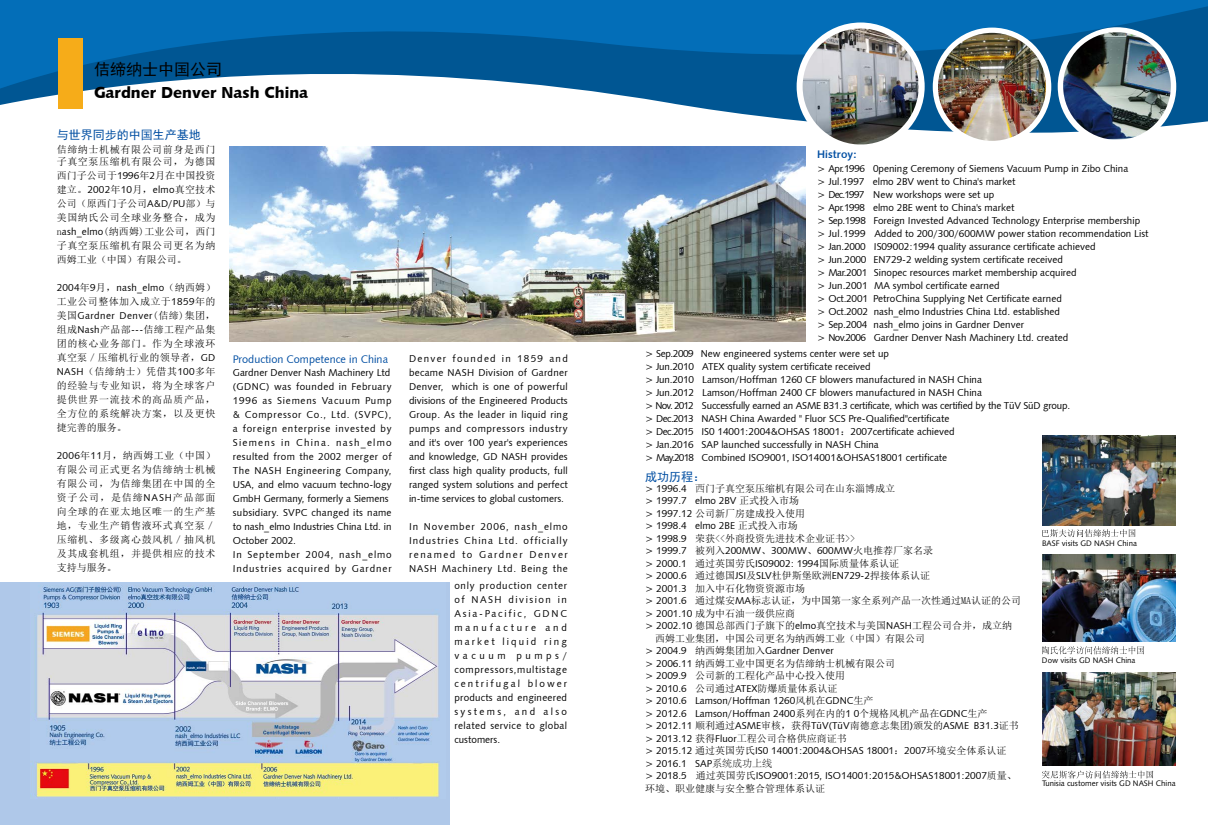
<style>
.page{position:relative;width:1208px;height:825px;background:#fff}
.page>*{position:absolute;margin:0;border:0;box-sizing:border-box;transform-origin:0 0}
.t1{font:16px "Humanist 531 BT Black A";color:#000}
.t2{font:16px "Sim Hei";color:#000}
.t3{font:12px "Sim Hei";color:#004ea2}
.t4{font:11px "Humanist 531 BT Roman A";color:#004ea2}
.t5{font:11px "Humanist 531 BT Bold A";color:#004ea2}
.t6{font:10px/14px "Humanist 531 BT Roman A";color:#000}
.t7{font:10px/14px "Sim Sun";color:#000;text-align:justify}
.t8{font:10px/14px "Humanist 531 BT Roman A";letter-spacing:.04em;color:#000}
.t9{font:10px/12px "Sim Sun";letter-spacing:.06em;color:#000}
.t10{font:10px "Humanist 531 BT Roman A";letter-spacing:.025em;color:#000}
.t11{font:10px "Sim Sun";letter-spacing:.04em;color:#000}
.t12{font:8px "Humanist 531 BT Roman A";color:#000}
.s1{font-family:"Humanist 531 BT Roman A"}
.s2{font-family:"Sim Sun"}
.s3{font-family:"Adobe Song Std";font-weight:300}
</style>
<div class="page">
<div style="left:0;top:583px;width:450px;height:242px;background:#afc8e9"></div>
<svg style="left:0;top:89px;width:1208px;height:44px"></svg>
<svg style="left:0;top:0;width:1208px;height:89px;background:#0f6cad"></svg>
<div style="left:796px;top:23px;width:128px;height:128px;background:#fff;border-radius:50%"></div>
<div style="left:932px;top:28px;width:119px;height:118px;background:#fff;border-radius:50%"></div>
<img style="left:938px;top:33px;width:108px;height:108px;border-radius:54px">
<svg style="left:1057px;top:27px;width:119px;height:119px"></svg>
<img style="left:1063px;top:32px;width:107px;height:108px;border-radius:54px">
<img style="left:802px;top:29px;width:116px;height:115px;border-radius:57px">
<img style="left:1042px;top:435px;width:133px;height:90px">
<img style="left:1042px;top:555px;width:133px;height:87px">
<img style="left:1042px;top:672px;width:133px;height:93px">
<svg style="left:1042px;top:646px;width:102px;height:8px"></svg>
<svg style="left:1042px;top:770px;width:111px;height:8px"></svg>
<div style="left:58px;top:38px;width:24px;height:71px;background:#f6ac19"></div>
<svg style="left:1042px;top:529px;width:93px;height:8px"></svg>
<img style="left:31px;top:586px;width:408px;height:213px">
<img style="left:229px;top:146px;width:576px;height:195px">
<h1 class="t2" style="left:94px;top:62px;width:130px">佶缔纳士中国公司</h1>
<h1 class="t1" style="left:94px;top:83px;width:216px">Gardner Denver Nash China</h1>
<p class="t3" style="left:57px;top:128px;width:145px">与世界同步的中国生产基地</p>
<p class="t9" style="left:57px;top:144px;width:160px">佶缔纳士机械有限公司前身是西门子真空泵压缩机有限公司，为德国</p>
<p class="t7" style="left:57px;top:169px;width:160px">西门子公司于<span class="s1">1996</span>年<span class="s1">2</span>月在中国投资建立。<span class="s1">2002</span>年<span class="s1">10</span>月，<span class="s1">elmo</span>真空技术公司（原西门子公司<span class="s1">A&amp;D/PU</span>部）与美国纳氏公司全球业务整合，成为n<span class="s1">ash_elmo</span>(纳西姆)工业公司，西门子真空泵压缩机有限公司更名为纳西姆工业（中国）有限公司。</p>
<p class="t10" style="left:57px;top:281px;width:160px">2004<span class="s2">年</span>9<span class="s2">月，</span>nash_elmo<span class="s2">（纳西姆）</span></p>
<p class="t11" style="left:57px;top:297px;width:160px">工业公司整体加入成立于<span class="s1">1859</span>年的</p>
<p class="t8" style="left:57px;top:309px;width:160px"><span class="s2">美国</span>Gardner Denver<span class="s2">(佶缔)集团，</span></p>
<p class="t7" style="left:57px;top:323px;width:160px">组成<span class="s1">Nash</span>产品部<span class="s1">---</span>佶缔工程产品集团的核心业务部门。作为全球液环真空泵／压缩机行业的领导者，<span class="s1">GD NASH</span>（佶缔纳士）凭借其<span class="s1">100</span>多年的经验与专业知识，将为全球客户提供世界一流技术的高品质产品，全方位的系统解决方案，以及更快捷完善的服务。</p>
<p class="t7" style="left:57px;top:449px;width:160px"><span class="s1">2006</span>年<span class="s1">11</span>月，纳西姆工业（中国）有限公司正式更名为佶缔纳士机械有限公司，为佶缔集团在中国的全资子公司，是佶缔<span class="s1">NASH</span>产品部面向全球的在亚太地区唯一的生产基地，专业生产销售液环式真空泵／压缩机、多级离心鼓风机／抽风机及其成套机组，并提供相应的技术支持与服务。</p>
<p class="t4" style="left:233px;top:352px;width:157px">Production Competence in China</p>
<p class="t8" style="left:233px;top:365px;width:160px">Gardner Denver Nash Machinery Ltd (GDNC) was founded in February<br>1996 as Siemens Vacuum Pump &amp; Compressor Co., Ltd. (SVPC), a foreign enterprise invested by<br>Siemens in China. nash_elmo resulted from the 2002 merger of<br>The NASH Engineering Company,<br>USA, and elmo vacuum techno-logy<br>GmbH Germany, formerly a Siemens subsidiary. SVPC changed its name to nash_elmo Industries China Ltd. in<br>October 2002.<br>In September 2004, nash_elmo<br>Industries acquired by Gardner</p>
<p class="t6" style="left:409px;top:351px;width:160px;text-align:justify">Denver founded in 1859 and became NASH Division of Gardner Denver, which is one of powerful divisions of the Engineered Products Group. As the leader in liquid ring pumps and compressors industry and it's over 100 year's experiences and knowledge, GD NASH provides first class high quality products, full ranged system solutions and perfect in-time services to global customers.</p>
<p class="t6" style="left:409px;top:519px;width:160px;text-align:justify">In November 2006, nash_elmo Industries China Ltd. officially renamed to Gardner Denver NASH Machinery Ltd. Being the</p>
<p class="t6" style="left:454px;top:578px;width:114px;text-align:justify">only production center of NASH division in Asia-Pacific, GDNC manufacture and market liquid ring vacuum pumps/ compressors,multistage centrifugal blower products and engineered systems, and also related service to global customers.</p>
<p class="t5" style="left:817px;top:148px;width:41px">Histroy:</p>
<p class="t6" style="left:817px;top:162px;width:333px;line-height:13px">&gt; Apr.1996 0pening Ceremony of Siemens Vacuum Pump in Zibo China<br>&gt; Jul.1997 elmo 2BV went to China's market<br>&gt; Dec.1997 New workshops were set up<br>&gt; Apr.1998 elmo 2BE went to China's market<br>&gt; Sep.1998 Foreign Invested Advanced Technology Enterprise membership &gt; Jul.1999 Added to 200/300/600MW power station recommendation List &gt; Jan.2000 IS09002:1994 quality assurance certificate achieved<br>&gt; Jun.2000 EN729-2 welding system certificate received<br>&gt; Mar.2001 Sinopec resources market membership acquired<br>&gt; Jun.2001 MA symbol certificate earned<br>&gt; Oct.2001 PetroChina Supplying Net Certificate earned<br>&gt; Oct.2002 nash_elmo Industries China Ltd. established<br>&gt; Sep.2004 nash_elmo joins in Gardner Denver<br>&gt; Nov.2006 Gardner Denver Nash Machinery Ltd. created</p>
<p class="t6" style="left:645px;top:347px;width:427px;line-height:13px">&gt; Sep.2009 New engineered systems center were set up<br>&gt; Jun.2010 ATEX quality system certificate received<br>&gt; Jun.2010 Lamson/Hoffman 1260 CF blowers manufactured in NASH China<br>&gt; Jun.2012 Lamson/Hoffman 2400 CF blowers manufactured in NASH China<br>&gt; Nov. 2012 Successfully earned an ASME B31.3 certificate, which was certified by the TüV SüD group. &gt; Dec.2013 NASH China Awarded " Fluor SCS Pre-Qualified"certificate<br>&gt; Dec.2015 IS0 14001:2004&amp;OHSAS 18001<span class="s2">：</span>2007certificate achieved<br>&gt; Jan.2016 SAP launched successfully in NASH China<br>&gt; May.2018 Combined ISO9001, ISO14001&amp;OHSAS18001 certificate</p>
<p class="t3" style="left:645px;top:471px;width:61px">成功历程：</p>
<p class="t7" style="left:645px;top:481px;width:252px"><span class="s1">&gt; 1996.4</span> <span class="s3">西</span>门子真空泵压缩机有限公司在山东淄博成立</p>
<p class="t6" style="left:645px;top:493px;width:156px">&gt; 1997.7 elmo 2BV <span class="s2">正式投入市场</span></p>
<p class="t7" style="left:645px;top:506px;width:162px"><span class="s1">&gt; 1997.12</span> 公司新厂房建成投入使用</p>
<p class="t6" style="left:645px;top:518px;width:154px">&gt; 1998.4 elmo 2BE <span class="s2">正式投入市场</span></p>
<p class="t7" style="left:645px;top:531px;width:212px"><span class="s1">&gt; 1998.9</span> 荣获&lt;&lt;外商投资先进技术企业证书&gt;&gt;</p>
<p class="t6" style="left:645px;top:544px;width:289px;line-height:12.5px">&gt; 1999.7 <span class="s2">被列入</span>200MW<span class="s2">、</span>300MW<span class="s2">、</span>600MW<span class="s2">火电推荐厂家名录</span>&gt; 2000.1 <span class="s2">通过英国劳氏</span>IS09002: 1994<span class="s2">国际质量体系认证<br></span>&gt; 2000.6 <span class="s2">通过德国</span>JSI<span class="s2">及</span>SLV<span class="s2">杜伊斯堡欧洲</span>EN729-2<span class="s2">捍接体系认证</span></p>
<p class="t7" style="left:645px;top:581px;width:162px"><span class="s1">&gt; 2001.3</span> 加入中石化物资资源市场</p>
<p class="t7" style="left:645px;top:594px;width:378px"><span class="s1">&gt; 2001.6</span> 通过煤安<span class="s1">MA</span>标志认证，为中国第一家全系列产品一次性通过MA认证的公司</p>
<p class="t7" style="left:645px;top:606px;width:152px"><span class="s1">&gt; 2001.10</span> 成为中石油一级供应商</p>
<p class="t7" style="left:645px;top:619px;width:368px"><span class="s1">&gt; 2002.10</span> 德国总部西门子旗下的<span class="s1">elmo</span>真空技术与美国<span class="s1">NASH</span>工程公司合并，成立纳</p>
<p class="t7" style="left:655px;top:631px;width:271px">西姆工业集团，中国公司更名为纳西姆工业（中国）有限公司</p>
<p class="t6" style="left:645px;top:643px;width:190px">&gt; 2004.9 <span class="s2">纳西姆集团加入</span>Gardner Denver</p>
<p class="t7" style="left:645px;top:657px;width:252px;line-height:12.5px;text-align:left"><span class="s1">&gt; 2006.11</span> 纳西姆工业中国更名为佶缔纳士机械有限公司<span class="s1">&gt; 2009.9</span> 公司新的工程化产品中心投入使用<br><span class="s1">&gt; 2010.6</span> 公司通过<span class="s1">ATEX</span>防爆质量体系认证</p>
<p class="t6" style="left:645px;top:694px;width:375px;line-height:12.5px">&gt; 2010.6 Lamson/Hoffman 1260<span class="s2">风机在</span>GDNC<span class="s2">生产<br></span>&gt; 2012.6 Lamson/Hoffman 2400<span class="s2">系列在内的</span>1 0<span class="s2">个规格风机产品在</span>GDNC<span class="s2">生产<br></span>&gt; 2012.11 <span class="s2">顺利通过</span>ASME<span class="s2">审核，获得</span>TüV(TüV<span class="s2">南德意志集团</span>)<span class="s2">颁发的</span>ASME B31.3<span class="s2">证书</span>&gt; 2013.12 <span class="s2">获得</span>Fluor<span class="s3">工</span><span class="s2">程公司合格供应商证书<br></span>&gt; 2015.12 <span class="s2">通过英国劳氏</span>IS0 14001:2004&amp;OHSAS 18001<span class="s2">：</span>2007<span class="s2">环境安全体系认证<br></span>&gt; 2016.1 SAP<span class="s3">系统成功上线<br></span>&gt; 2018.5 <span class="s2">通过英国劳氏</span>ISO9001:2015, ISO14001:2015&amp;OHSAS18001:2007<span class="s2">质量、</span></p>
<p class="t7" style="left:645px;top:781px;width:181px">环境、职业健康与安全整合管理体系认证</p>
<p class="t12" style="left:1042px;top:538px;width:96px">BASF visits GD NASH China</p>
<p class="t12" style="left:1042px;top:656px;width:95px">Dow visits GD NASH China</p>
<p class="t12" style="left:1042px;top:778px;width:135px">Tunisia customer visits GD NASH China</p>
</div>
